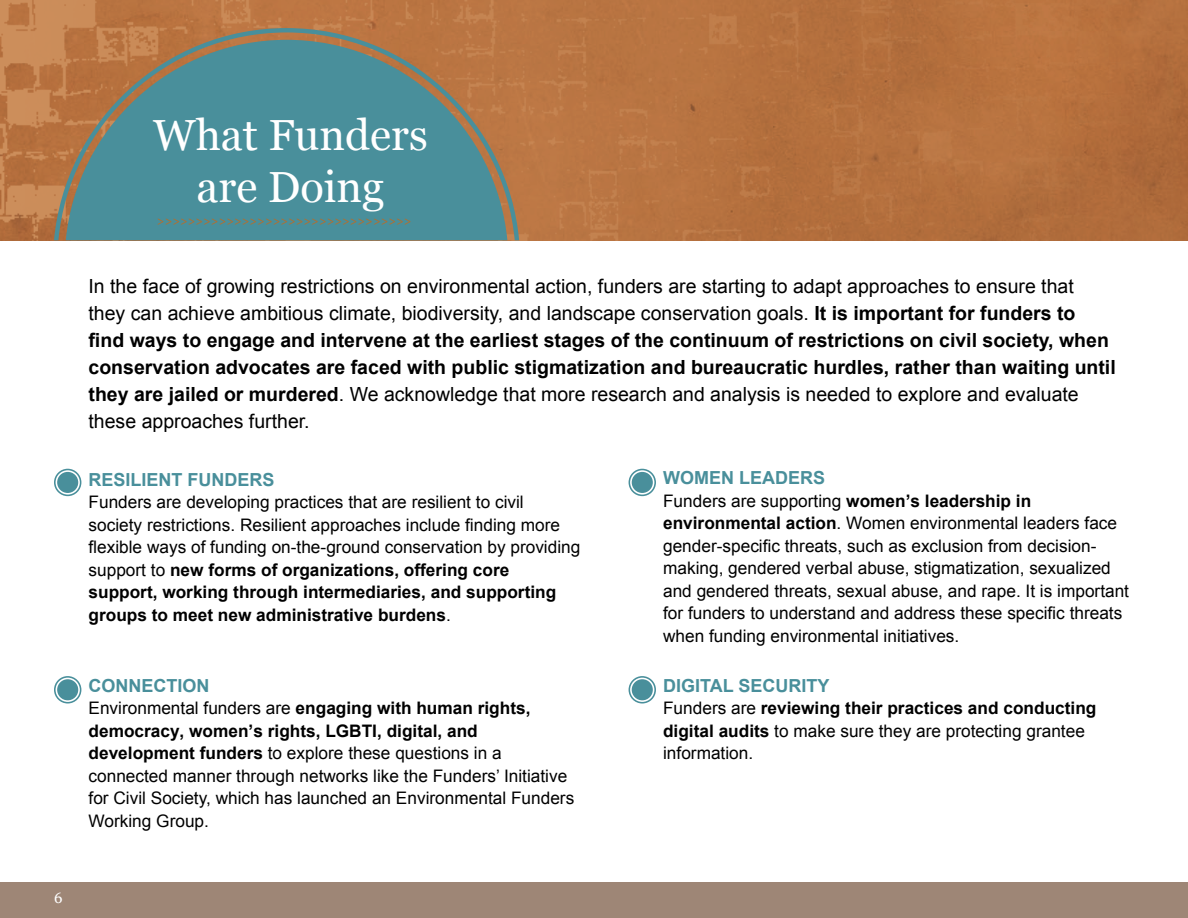
<style>
.page{position:relative;width:1188px;height:918px;background:#fff}
.page>*{position:absolute;margin:0;border:0;box-sizing:border-box;transform-origin:0 0}
.t1{font:43.5px/52.2px "Georgia";color:#fff;text-align:center}
.t2{font:19.5px/27px "Arial";color:#000}
.t3{font:700 18px "Arial";color:#498f9b}
.t4{font:17.25px/22.5px "Arial";color:#000}
.t5{font:15px "Georgia";color:#fff}
.t6{font:12px "Georgia";color:#bf6a22}
.s1{font-weight:700}
</style>
<div class="page">
<svg style="left:0;top:0;width:1188px;height:240px;background:#b77240"></svg>
<div style="left:0;top:883px;width:1188px;height:35px;background:#9e8676"></div>
<div style="left:57px;top:472px;width:21px;height:21px;background:#498f9b;border-radius:50%"></div>
<div style="left:54px;top:469px;width:27px;height:27px;border:2px solid #498f9b;border-radius:50%"></div>
<div style="left:57px;top:679px;width:21px;height:21px;background:#498f9b;border-radius:50%"></div>
<div style="left:54px;top:676px;width:27px;height:28px;border:2px solid #498f9b;border-radius:50%"></div>
<div style="left:632px;top:472px;width:21px;height:21px;background:#498f9b;border-radius:50%"></div>
<div style="left:629px;top:469px;width:27px;height:27px;border:2px solid #498f9b;border-radius:50%"></div>
<div style="left:632px;top:679px;width:21px;height:21px;background:#498f9b;border-radius:50%"></div>
<div style="left:629px;top:676px;width:27px;height:28px;border:2px solid #498f9b;border-radius:50%"></div>
<svg style="left:54px;top:28px;width:465px;height:212px;background:#698782"></svg>
<p class="t5" style="left:54px;top:887px;width:10px">6</p>
<h1 class="t1" style="left:153px;top:107px;width:276px">What Funders are Doing</h1>
<p class="t6" style="left:157px;top:212px;width:256px">&gt;&gt;&gt;&gt;&gt;&gt;&gt;&gt;&gt;&gt;&gt;&gt;&gt;&gt;&gt;&gt;&gt;&gt;&gt;&gt;&gt;&gt;&gt;&gt;&gt;&gt;&gt;&gt;&gt;&gt;&gt;&gt;&gt;</p>
<p class="t2" style="left:89px;top:273px;width:1029px">In the face of growing restrictions on environmental action, funders are starting to adapt approaches to ensure that<br>they can achieve ambitious climate, biodiversity, and landscape conservation goals. <span class="s1">It is important for funders to find ways to engage and intervene at the earliest stages of the continuum of restrictions on civil society, when conservation advocates are faced with public stigmatization and bureaucratic hurdles, rather than waiting until they are jailed or murdered</span>. We acknowledge that more research and analysis is needed to explore and evaluate these approaches further.</p>
<p class="t3" style="left:89px;top:468px;width:188px">RESILIENT FUNDERS</p>
<p class="t4" style="left:89px;top:491px;width:493px">Funders are developing practices that are resilient to civil society restrictions. Resilient approaches include finding more flexible ways of funding on-the-ground conservation by providing support to <span class="s1">new forms of organizations, offering core support, working through intermediaries, and supporting groups to meet new administrative burdens</span>.</p>
<p class="t3" style="left:89px;top:674px;width:122px">CONNECTION</p>
<p class="t4" style="left:89px;top:697px;width:487px">Environmental funders are <span class="s1">engaging with human rights, democracy, women’s rights, LGBTI, digital, and development funders</span> to explore these questions in a connected manner through networks like the Funders’ Initiative for Civil Society, which has launched an Environmental Funders Working Group.</p>
<p class="t3" style="left:663px;top:466px;width:163px">WOMEN LEADERS</p>
<p class="t4" style="left:663px;top:490px;width:468px">Funders are supporting <span class="s1">women’s leadership in environmental action</span>. Women environmental leaders face gender-specific threats, such as exclusion from decision&shy;making, gendered verbal abuse, stigmatization, sexualized and gendered threats, sexual abuse, and rape. It is important for funders to understand and address these specific threats when funding environmental initiatives.</p>
<p class="t3" style="left:663px;top:674px;width:168px">DIGITAL SECURITY</p>
<p class="t4" style="left:663px;top:697px;width:435px">Funders are <span class="s1">reviewing their practices and conducting digital audits</span> to make sure they are protecting grantee information.</p>
</div>
